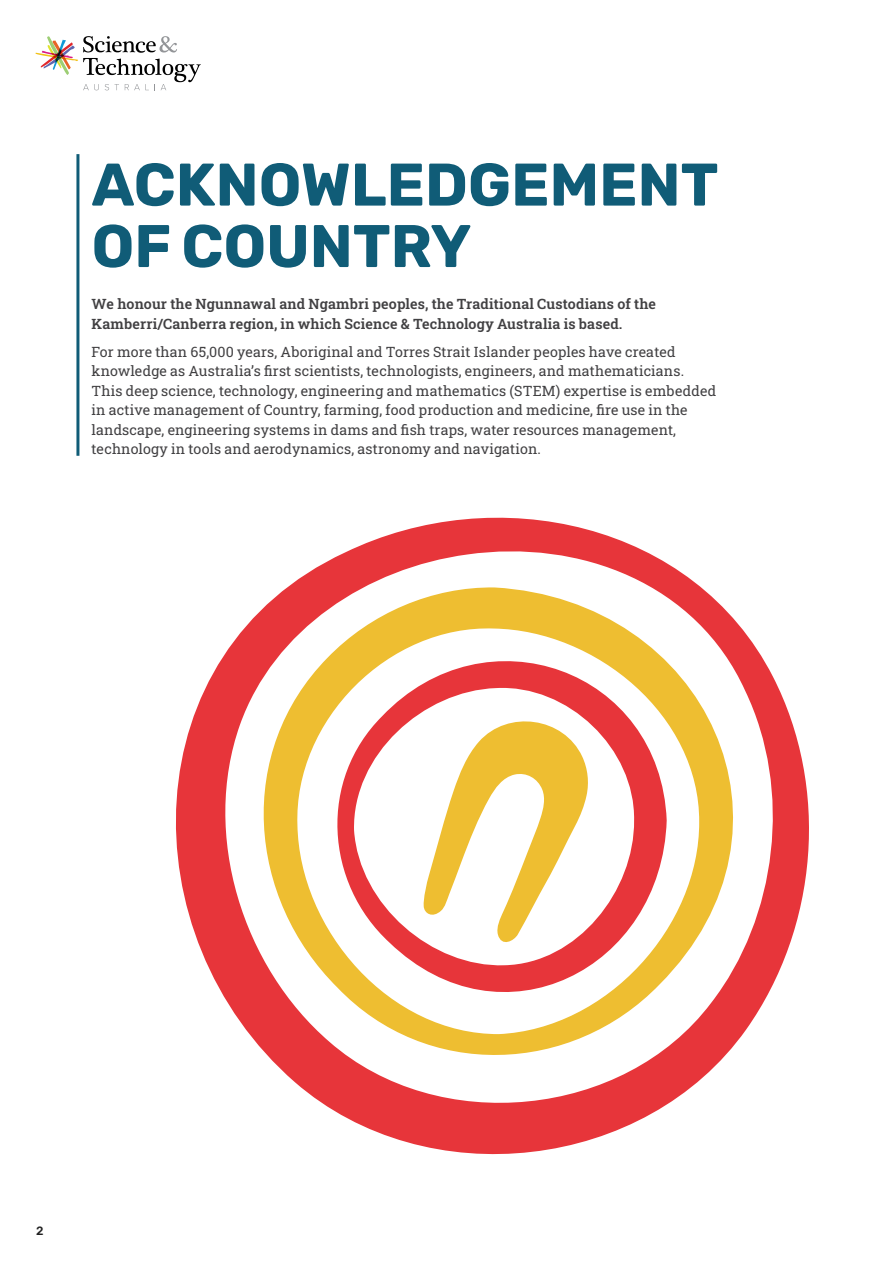
<style>
.page{position:relative;width:893px;height:1263px;background:#fff}
.page>*{position:absolute;margin:0;border:0;box-sizing:border-box;transform-origin:0 0}
.t1{font:700 60px "Rubik";color:#105c77}
.RAP_body{font:14.25px/19.5px "Roboto Slab";letter-spacing:.01em;color:#414042}
.RAP_body-2{font:600 14.25px/19.5px "Roboto Slab";letter-spacing:.01em;color:#414042}
.t2{font:500 12px "Rubik";color:#212121}
</style>
<div class="page">
<svg style="left:36px;top:36px;width:165px;height:54px"></svg>
<svg style="left:176px;top:518px;width:633px;height:636px"></svg>
<svg style="left:423px;top:709px;width:166px;height:239px"></svg>
<hr style="left:76px;top:154px;width:3px;height:302px;background:#105c77">
<h2 class="t1" style="left:92px;top:151px;width:628px">ACKNOWLEDGEMENT</h2>
<h2 class="t1" style="left:92px;top:213px;width:381px">OF COUNTRY</h2>
<p class="RAP_body-2" style="left:92px;top:294px;width:566px">We honour the Ngunnawal and Ngambri peoples, the Traditional Custodians of the<br>Kamberri/Canberra region, in which Science &amp; Technology Australia is based.</p>
<p class="RAP_body" style="left:92px;top:342px;width:626px">For more than 65,000 years, Aboriginal and Torres Strait Islander peoples have created knowledge as Australia’s first scientists, technologists, engineers, and mathematicians.<br>This deep science, technology, engineering and mathematics (STEM) expertise is embedded in active management of Country, farming, food production and medicine, fire use in the landscape, engineering systems in dams and fish traps, water resources management, technology in tools and aerodynamics, astronomy and navigation.</p>
<p class="t2" style="left:36px;top:1224px;width:9px">2</p>
</div>
